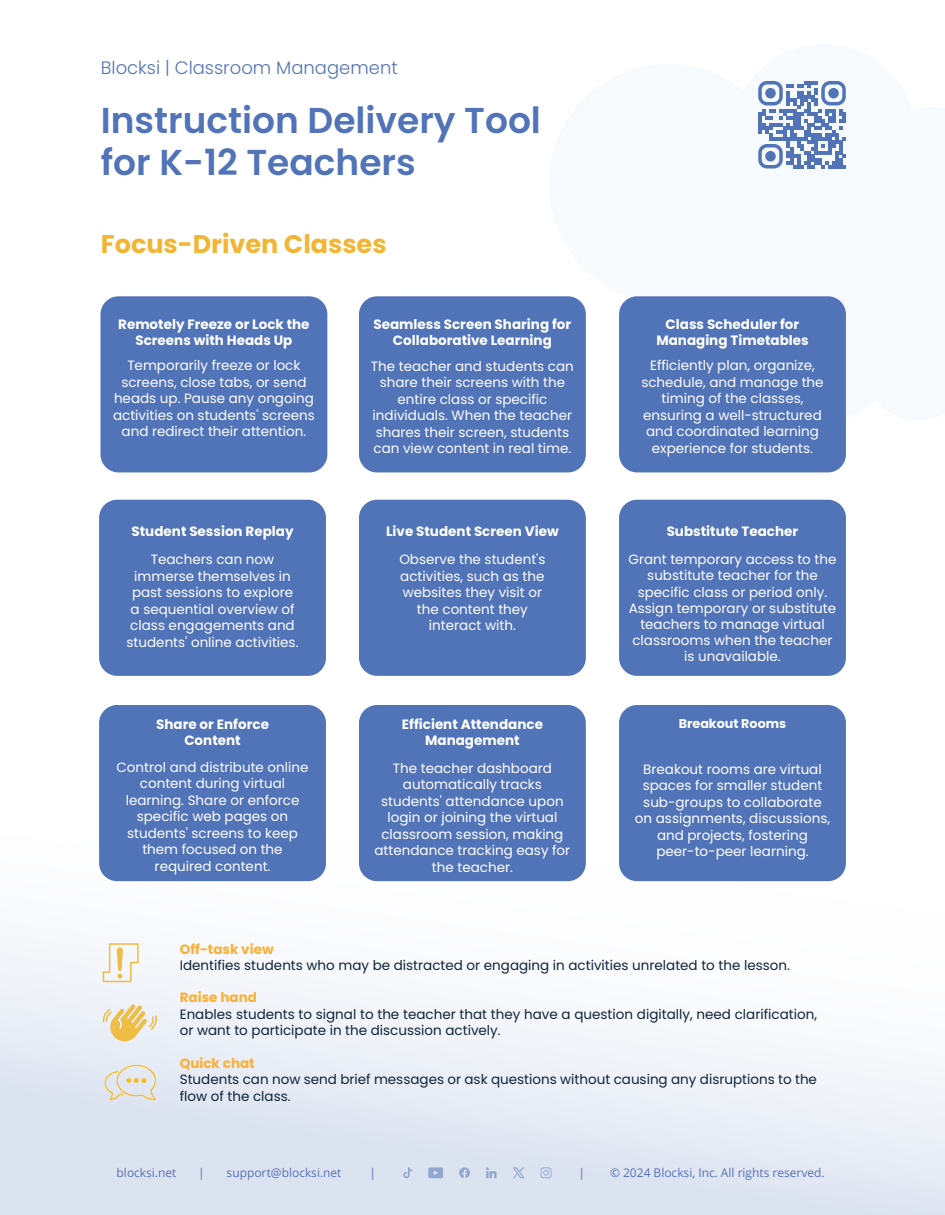
<style>
.page{position:relative;width:945px;height:1215px;background:#fff}
.page>*{position:absolute;margin:0;border:0;box-sizing:border-box;transform-origin:0 0}
.t1{font:600 36px/42px "Poppins";color:#5173b7}
.t2{font:700 25.5px "Poppins";color:#f2b534}
.t3{font:300 18px "Poppins";color:#5173b7}
.t4{font:13.5px/16.5px "Poppins";color:#fff;text-align:center}
.t5{font:13.5px/16.5px "Poppins";color:#0f2539}
.t6{font:700 13.5px/16.2px "Poppins";color:#fff;text-align:center}
.t7{font:700 13.5px "Poppins";color:#fbb036}
.t8{font:700 12.75px "Poppins";color:#fff}
.t9{font:12px "Open Sans";color:#5572b6}
</style>
<div class="page">
<div style="left:0;top:837px;width:945px;height:378px;background:linear-gradient(to bottom,#fff,#dce3f0)"></div>
<div style="left:100px;top:296px;width:227px;height:176px;background:#5173b7;border-radius:18px"></div>
<div style="left:359px;top:296px;width:227px;height:176px;background:#5173b7;border-radius:18px"></div>
<div style="left:619px;top:296px;width:227px;height:176px;background:#5173b7;border-radius:18px"></div>
<div style="left:99px;top:500px;width:227px;height:176px;background:#5173b7;border-radius:18px"></div>
<div style="left:359px;top:500px;width:227px;height:176px;background:#5173b7;border-radius:18px"></div>
<div style="left:619px;top:500px;width:227px;height:176px;background:#5173b7;border-radius:18px"></div>
<div style="left:99px;top:705px;width:227px;height:176px;background:#5173b7;border-radius:18px"></div>
<div style="left:359px;top:705px;width:227px;height:176px;background:#5173b7;border-radius:18px"></div>
<div style="left:619px;top:705px;width:227px;height:176px;background:#5173b7;border-radius:18px"></div>
<img style="left:103px;top:1064px;width:55px;height:38px">
<svg style="left:102px;top:1004px;width:56px;height:39px;background:#eddaaf"></svg>
<svg style="left:102px;top:943px;width:37px;height:40px"></svg>
<svg style="left:403px;top:1167px;width:9px;height:11px"></svg>
<svg style="left:428px;top:1167px;width:15px;height:11px"></svg>
<svg style="left:459px;top:1167px;width:11px;height:11px"></svg>
<svg style="left:486px;top:1167px;width:11px;height:11px"></svg>
<svg style="left:513px;top:1167px;width:12px;height:11px"></svg>
<svg style="left:541px;top:1167px;width:10px;height:11px"></svg>
<svg style="left:758px;top:81px;width:88px;height:88px"></svg>
<div style="left:765px;top:151px;width:11px;height:10px;background:#5173b7;border-radius:50%"></div>
<h3 class="t3" style="left:101px;top:57px;width:299px">Blocksi | Classroom Management</h3>
<h1 class="t1" style="left:101px;top:100px;width:442px">Instruction Delivery Tool for K-12 Teachers</h1>
<h2 class="t2" style="left:101px;top:229px;width:287px">Focus-Driven Classes</h2>
<p class="t6" style="left:118px;top:316px;width:193px">Remotely Freeze or Lock the<br>Screens with Heads Up</p>
<p class="t4" style="left:113px;top:357px;width:203px">Temporarily freeze or lock screens, close tabs, or send heads up. Pause any ongoing activities on students' screens and redirect their attention.</p>
<p class="t6" style="left:132px;top:523px;width:164px">Student Session Replay</p>
<p class="t4" style="left:127px;top:551px;width:173px">Teachers can now immerse themselves in past sessions to explore a sequential overview of class engagements and students' online activities.</p>
<p class="t6" style="left:156px;top:716px;width:114px">Share or Enforce<br>Content</p>
<p class="t4" style="left:117px;top:759px;width:194px">Control and distribute online content during virtual learning. Share or enforce specific web pages on students' screens to keep them focused on the required content.</p>
<p class="t6" style="left:374px;top:316px;width:199px">Seamless Screen Sharing for<br>Collaborative Learning</p>
<p class="t4" style="left:371px;top:358px;width:204px">The teacher and students can share their screens with the entire class or specific individuals. When the teacher shares their screen, students can view content in real time.</p>
<p class="t6" style="left:386px;top:523px;width:174px">Live Student Screen View</p>
<p class="t4" style="left:399px;top:551px;width:148px">Observe the student's activities, such as the websites they visit or the content they interact with.</p>
<p class="t6" style="left:402px;top:716px;width:143px">Efficient Attendance<br>Management</p>
<p class="t4" style="left:375px;top:760px;width:197px">The teacher dashboard automatically tracks students' attendance upon login or joining the virtual classroom session, making attendance tracking easy for the teacher.</p>
<p class="t6" style="left:656px;top:316px;width:154px">Class Scheduler for<br>Managing Timetables</p>
<p class="t4" style="left:641px;top:357px;width:184px">Efficiently plan, organize, schedule, and manage the timing of the classes, ensuring a well-structured and coordinated learning experience for students.</p>
<p class="t6" style="left:667px;top:523px;width:133px">Substitute Teacher</p>
<p class="t4" style="left:629px;top:551px;width:209px">Grant temporary access to the substitute teacher for the specific class or period only.<br>Assign temporary or substitute teachers to manage virtual classrooms when the teacher is unavailable.</p>
<p class="t8" style="left:679px;top:716px;width:109px">Breakout Rooms</p>
<p class="t4" style="left:635px;top:761px;width:197px">Breakout rooms are virtual spaces for smaller student sub-groups to collaborate on assignments, discussions, and projects, fostering peer-to-peer learning.</p>
<p class="t7" style="left:180px;top:941px;width:95px">Off-task view</p>
<p class="t5" style="left:180px;top:957px;width:612px">Identifies students who may be distracted or engaging in activities unrelated to the lesson.</p>
<p class="t7" style="left:180px;top:990px;width:79px">Raise hand</p>
<p class="t5" style="left:180px;top:1006px;width:639px">Enables students to signal to the teacher that they have a question digitally, need clarification, or want to participate in the discussion actively.</p>
<p class="t7" style="left:180px;top:1055px;width:77px">Quick chat</p>
<p class="t5" style="left:180px;top:1071px;width:639px">Students can now send brief messages or ask questions without causing any disruptions to the flow of the class.</p>
<p class="t9" style="left:117px;top:1164px;width:61px">blocksi.net</p>
<p class="t9" style="left:198px;top:1164px;width:8px">|</p>
<p class="t9" style="left:227px;top:1164px;width:116px">support@blocksi.net</p>
<p class="t9" style="left:370px;top:1164px;width:8px">|</p>
<p class="t9" style="left:579px;top:1164px;width:8px">|</p>
<p class="t9" style="left:610px;top:1164px;width:216px">© 2024 Blocksi, Inc. All rights reserved.</p>
</div>
